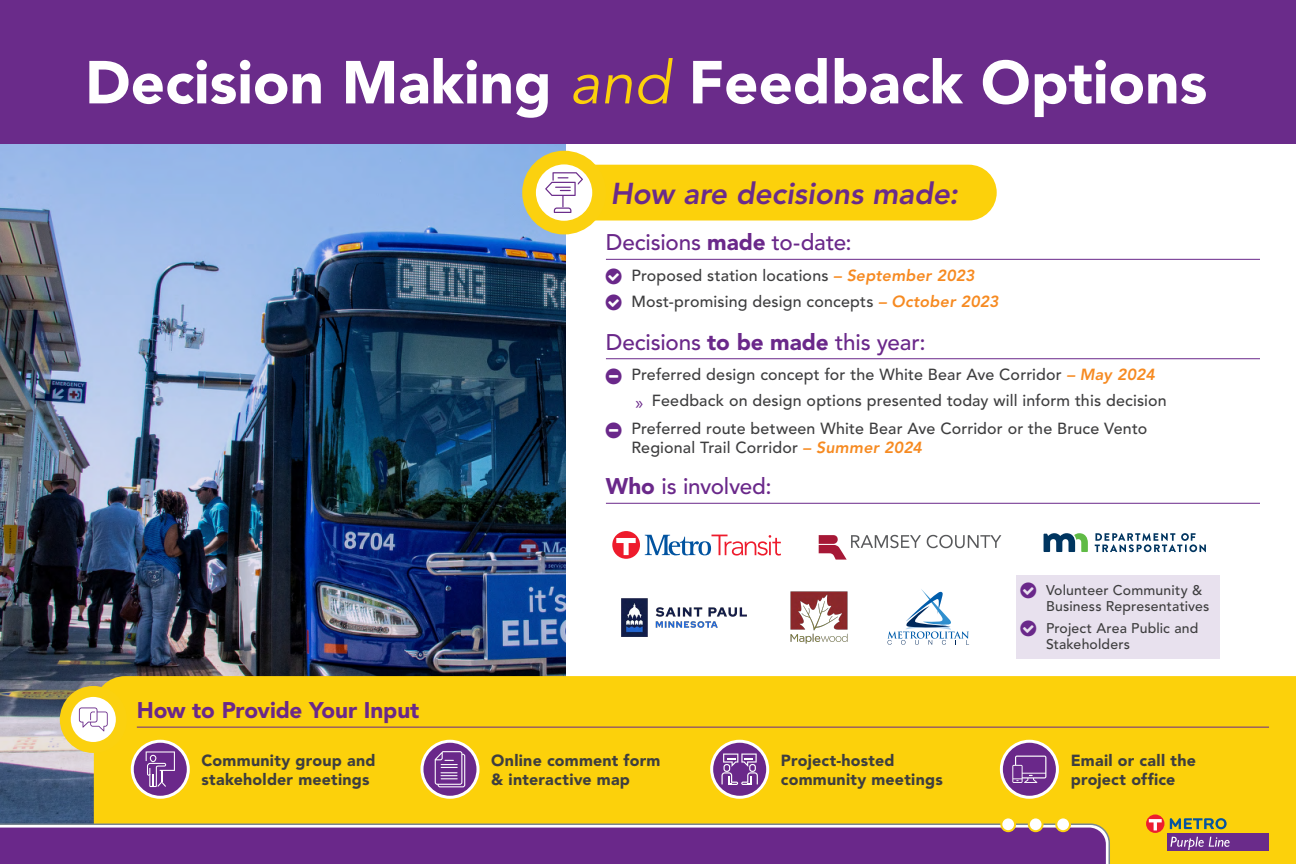
<style>
.page{position:relative;width:1296px;height:864px;background:#fff}
.page>*{position:absolute;margin:0;border:0;box-sizing:border-box;transform-origin:0 0}
.t1{font:900 60px "Avenir LT Std";color:#fff}
.t2{font:italic 800 30px "Avenir LT Std";letter-spacing:-.005em;color:#6a2b8a}
.t3{font:500 22.5px "Avenir LT Std";letter-spacing:-.01em;color:#6a288a}
.t4{font:900 22.5px "Avenir LT Std";letter-spacing:-.005em;color:#6a288a}
.t5{font:500 16px/25.9px "Avenir LT Std";letter-spacing:.01em;color:#3e3e3f}
.t6{font:900 16px/19.2px "Avenir LT Std";letter-spacing:.015em;color:#3e3e3f}
.t7{font:500 14px/16.8px "Avenir LT Std";letter-spacing:.015em;color:#3e3e3f}
.s1{font-weight:400;font-style:italic;color:#fcd10b}
.s2{font-weight:900}
.s3{font-weight:800;font-style:italic;color:#f68a21}
.s4{font-family:"Myriad Pro";font-weight:400;font-size:18.5px;color:#6a288a}
</style>
<div class="page">
<img style="left:0;top:144px;width:565px;height:679px">
<div style="left:94px;top:676px;width:1202px;height:188px;background:#fcd10b"></div>
<hr style="left:137px;top:727px;width:1132px;height:1px;background:#6a288a">
<svg style="left:0;top:823px;width:1111px;height:41px"></svg>
<div style="left:0;top:828px;width:1106px;height:36px;background:#6a288a"></div>
<div style="left:1001px;top:817px;width:14px;height:14px;background:#fff;border-radius:50%"></div>
<div style="left:1000px;top:816px;width:16px;height:16px;border:2px solid #fbd10f;border-radius:50%"></div>
<div style="left:1029px;top:817px;width:14px;height:14px;background:#fff;border-radius:50%"></div>
<div style="left:1028px;top:816px;width:16px;height:16px;border:2px solid #fbd10f;border-radius:50%"></div>
<svg style="left:1056px;top:817px;width:14px;height:14px"></svg>
<div style="left:1055px;top:816px;width:16px;height:16px;border:2px solid #fbd10f;border-radius:50%"></div>
<div style="left:1167px;top:833px;width:102px;height:17px;background:#6a2b8a"></div>
<svg style="left:1170px;top:837px;width:60px;height:13px"></svg>
<svg style="left:1170px;top:818px;width:57px;height:11px"></svg>
<svg style="left:1146px;top:814px;width:18px;height:19px"></svg>
<svg style="left:1149px;top:819px;width:13px;height:11px"></svg>
<hr style="left:606px;top:259px;width:654px;height:1px;background:#6a288a">
<hr style="left:606px;top:359px;width:654px;height:1px;background:#6a288a">
<hr style="left:606px;top:503px;width:654px;height:1px;background:#6a288a">
<svg style="left:65px;top:691px;width:56px;height:56px"></svg>
<svg style="left:79px;top:707px;width:29px;height:24px"></svg>
<div style="left:60px;top:686px;width:67px;height:67px;border:11px solid #fbd10f;border-radius:50%"></div>
<div style="left:553px;top:165px;width:444px;height:56px;background:#fcd10b;border-radius:28px"></div>
<div style="left:0;top:0;width:1296px;height:144px;background:#6a2b8a"></div>
<svg style="left:529px;top:158px;width:70px;height:70px"></svg>
<svg style="left:545px;top:172px;width:38px;height:41px"></svg>
<div style="left:522px;top:151px;width:84px;height:83px;border:14px solid #fbd10f;border-radius:50%"></div>
<svg style="left:132px;top:741px;width:56px;height:56px"></svg>
<svg style="left:146px;top:751px;width:29px;height:36px"></svg>
<div style="left:131px;top:740px;width:59px;height:59px;border:3px solid #fff;border-radius:50%"></div>
<svg style="left:422px;top:741px;width:56px;height:56px"></svg>
<svg style="left:435px;top:751px;width:30px;height:36px"></svg>
<div style="left:420px;top:740px;width:60px;height:59px;border:3px solid #fff;border-radius:50%"></div>
<svg style="left:712px;top:741px;width:56px;height:56px"></svg>
<svg style="left:722px;top:754px;width:36px;height:31px"></svg>
<div style="left:710px;top:740px;width:59px;height:59px;border:3px solid #fff;border-radius:50%"></div>
<svg style="left:1001px;top:741px;width:56px;height:56px"></svg>
<svg style="left:1012px;top:756px;width:34px;height:27px"></svg>
<div style="left:1000px;top:740px;width:59px;height:59px;border:3px solid #fff;border-radius:50%"></div>
<div style="left:1016px;top:575px;width:204px;height:84px;background:#e8e1ee"></div>
<div style="left:612px;top:531px;width:28px;height:28px;background:#ee1b2c;border-radius:50%"></div>
<svg style="left:616px;top:538px;width:20px;height:17px"></svg>
<svg style="left:645px;top:535px;width:136px;height:21px"></svg>
<svg style="left:819px;top:535px;width:102px;height:25px"></svg>
<svg style="left:927px;top:535px;width:74px;height:13px"></svg>
<svg style="left:1044px;top:533px;width:44px;height:19px"></svg>
<svg style="left:1095px;top:533px;width:111px;height:19px"></svg>
<img style="left:621px;top:598px;width:126px;height:39px">
<img style="left:790px;top:591px;width:58px;height:53px">
<svg style="left:887px;top:589px;width:82px;height:56px"></svg>
<h1 class="t1" style="left:85px;top:46px;width:1124px">Decision Making <span class="s1">and</span> Feedback Options</h1>
<h2 class="t2" style="left:610px;top:176px;width:349px">How are decisions made:</h2>
<h3 class="t3" style="left:606px;top:229px;width:247px">Decisions <span class="s2">made</span> to-date:</h3>
<p class="t5" style="left:631px;top:263px;width:369px">Proposed station locations <span class="s3">– September 2023<br></span>Most-promising design concepts <span class="s3">– October 2023</span></p>
<h3 class="t3" style="left:606px;top:329px;width:321px">Decisions <span class="s2">to be made</span> this year:</h3>
<p class="t5" style="left:631px;top:362px;width:537px">Preferred design concept for the White Bear Ave Corridor <span class="s3">– May 2024<br></span><span class="s4">»</span> Feedback on design options presented today will inform this decision</p>
<p class="t5" style="left:631px;top:419px;width:517px;line-height:19.2px">Preferred route between White Bear Ave Corridor or the Bruce Vento<br>Regional Trail Corridor <span class="s3">– Summer 2024</span></p>
<h3 class="t3" style="left:606px;top:473px;width:167px"><span class="s2">Who</span> is involved:</h3>
<p class="t7" style="left:1046px;top:582px;width:165px">Volunteer Community &amp;<br>Business Representatives</p>
<p class="t7" style="left:1046px;top:620px;width:154px">Project Area Public and<br>Stakeholders</p>
<h3 class="t4" style="left:137px;top:697px;width:284px">How to Provide Your Input</h3>
<p class="t6" style="left:202px;top:750px;width:175px">Community group and stakeholder meetings</p>
<p class="t6" style="left:491px;top:750px;width:171px">Online comment form &amp; interactive map</p>
<p class="t6" style="left:781px;top:750px;width:163px">Project-hosted community meetings</p>
<p class="t6" style="left:1071px;top:750px;width:127px">Email or call the project office</p>
</div>
